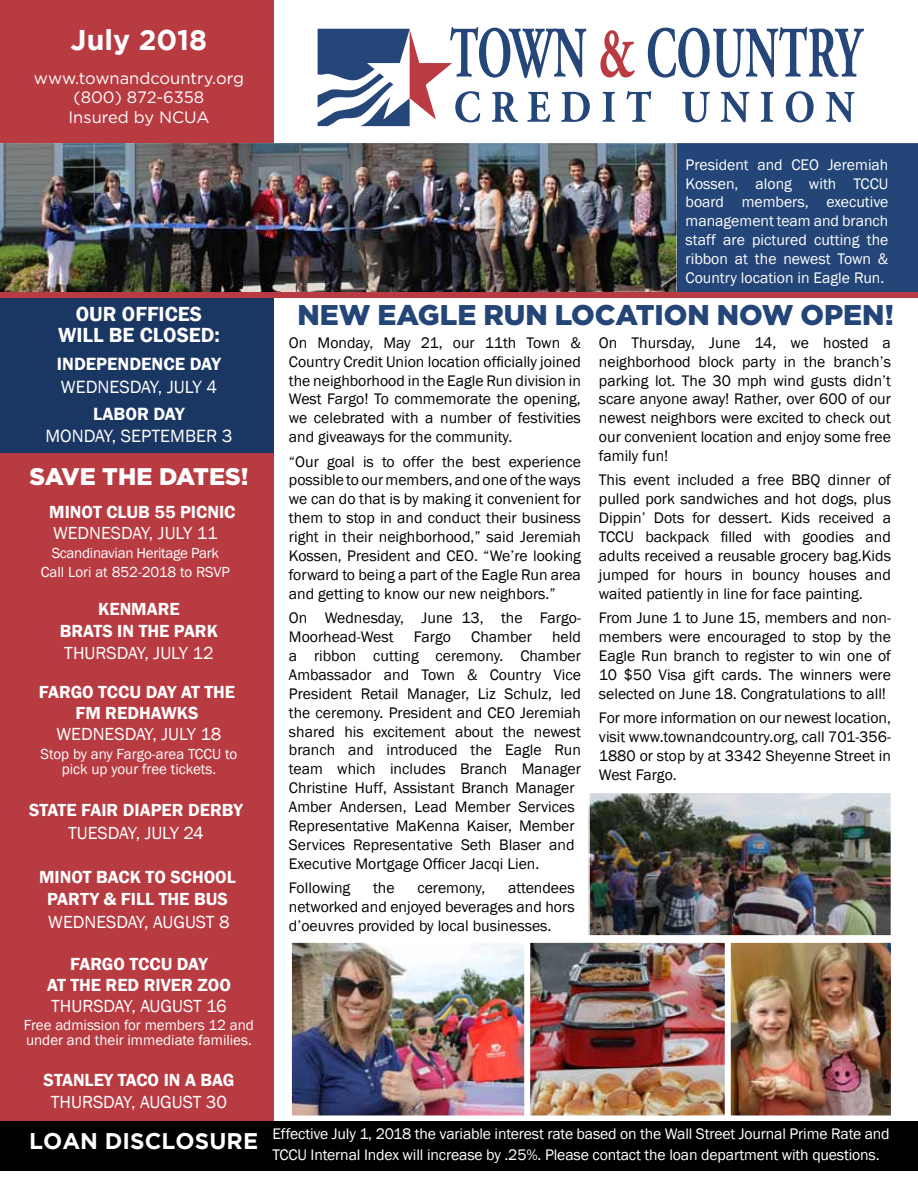
<style>
.page{position:relative;width:918px;height:1188px;background:#fff}
.page>*{position:absolute;margin:0;border:0;box-sizing:border-box;transform-origin:0 0}
.t1{font:900 28.5px "Gotham";color:#244578}
.t2{font:700 28.5px "Gotham";color:#fff}
.t3{font:900 24px "Gotham";color:#fff}
.t4{font:700 22.65px "Gotham";letter-spacing:.005em;color:#fff}
.t5{font:600 21px/21px "Franklin Gothic";color:#fff;text-align:center}
.t6{font:18.3px "Franklin Gothic";color:#fff}
.t7{font:600 18.3px "Franklin Gothic";color:#fff}
.t8{font:600 18px/21.6px "Franklin Gothic";color:#fff;text-align:center}
.t9{font:18px "Franklin Gothic";color:#fff}
.t10{font:16.5px/19.8px "Gotham";color:#fff;text-align:center}
.t11{font:15.75px/18.9px "Franklin Gothic";color:#000;text-align:justify}
.t12{font:15.75px/18.9px "Franklin Gothic";letter-spacing:-.01em;color:#fff}
.t13{font:15px/15px "Franklin Gothic";color:#fff;text-align:center}
.t14{font:15px/18.8px "Franklin Gothic";letter-spacing:-.02em;color:#fff;text-align:center}
</style>
<div class="page">
<img style="left:531px;top:944px;width:193px;height:170px">
<div style="left:527px;top:940px;width:201px;height:178px;border:3px solid #fff"></div>
<img style="left:732px;top:944px;width:158px;height:170px">
<div style="left:728px;top:940px;width:166px;height:178px;border:3px solid #fff"></div>
<img style="left:591px;top:795px;width:298px;height:139px">
<div style="left:588px;top:792px;width:304px;height:145px;border:2px solid #fff"></div>
<div style="left:0;top:0;width:273px;height:1141px;background:#b93b42"></div>
<div style="left:0;top:1121px;width:918px;height:50px;background:#000"></div>
<div style="left:677px;top:143px;width:241px;height:151px;background:#244578"></div>
<img style="left:0;top:143px;width:677px;height:150px">
<svg style="left:600px;top:30px;width:35px;height:47px"></svg>
<svg style="left:648px;top:27px;width:216px;height:51px"></svg>
<svg style="left:603px;top:92px;width:12px;height:30px"></svg>
<svg style="left:627px;top:91px;width:24px;height:31px"></svg>
<svg style="left:682px;top:92px;width:28px;height:30px"></svg>
<svg style="left:721px;top:92px;width:28px;height:30px"></svg>
<svg style="left:761px;top:92px;width:12px;height:30px"></svg>
<svg style="left:786px;top:91px;width:28px;height:31px"></svg>
<svg style="left:826px;top:92px;width:29px;height:30px"></svg>
<svg style="left:318px;top:27px;width:272px;height:99px"></svg>
<div style="left:0;top:293px;width:918px;height:5px;background:#b93b42"></div>
<div style="left:0;top:298px;width:273px;height:155px;background:#1a3663"></div>
<img style="left:293px;top:944px;width:230px;height:170px">
<div style="left:289px;top:940px;width:238px;height:178px;border:3px solid #fff"></div>
<h1 class="t2" style="left:71px;top:24px;width:138px">JULY 2018</h1>
<p class="t10" style="left:34px;top:68px;width:211px">www.townandcountry.org (800) 872-6358<br>Insured by NCUA</p>
<h3 class="t5" style="left:58px;top:304px;width:163px">OUR OFFICES<br>WILL BE CLOSED:</h3>
<p class="t7" style="left:57px;top:352px;width:165px">INDEPENDENCE DAY</p>
<p class="t6" style="left:61px;top:375px;width:60px">Wednesda</p>
<p class="t6" style="left:150px;top:375px;width:69px">y, July 4</p>
<p class="t7" style="left:93px;top:403px;width:93px">LABOR DAY</p>
<p class="t6" style="left:45px;top:424px;width:98px">Monday, September</p>
<p class="t6" style="left:222px;top:424px;width:12px">3</p>
<h2 class="t3" style="left:29px;top:463px;width:220px">SAVE THE DATES!</h2>
<p class="t8" style="left:49px;top:501px;width:186px">MINOT CLUB 55 PICNIC</p>
<p class="t9" style="left:53px;top:522px;width:59px">Wednesda</p>
<p class="t9" style="left:141px;top:522px;width:78px">y, July 11</p>
<p class="t14" style="left:41px;top:544px;width:191px">Scandinavian Heritage Park<br>Call Lori at 852-2018 to RSVP</p>
<p class="t8" style="left:60px;top:599px;width:158px">KENMARE<br>BRATS IN THE PARK</p>
<p class="t9" style="left:64px;top:642px;width:43px">Thursda</p>
<p class="t9" style="left:137px;top:642px;width:78px">y, July 12</p>
<p class="t8" style="left:39px;top:682px;width:198px;line-height:21px">FARGO TCCU DAY AT THE<br>FM REDHAWKS</p>
<p class="t9" style="left:57px;top:723px;width:59px">Wednesda</p>
<p class="t9" style="left:145px;top:723px;width:78px">y, July 18</p>
<p class="t13" style="left:41px;top:747px;width:198px">Stop by any Fargo-area TCCU to pick up your free tickets.</p>
<p class="t8" style="left:29px;top:800px;width:215px">STATE FAIR DIAPER DERBY</p>
<p class="t9" style="left:68px;top:822px;width:31px">Tuesda</p>
<p class="t9" style="left:128px;top:822px;width:78px">y, July 24</p>
<p class="t8" style="left:39px;top:867px;width:198px">MINOT BACK TO SCHOOL<br>PARTY &amp; FILL THE BUS</p>
<p class="t9" style="left:48px;top:911px;width:59px">Wednesda</p>
<p class="t9" style="left:136px;top:911px;width:95px">y, August 8</p>
<p class="t8" style="left:47px;top:954px;width:185px;line-height:21px">FARGO TCCU DAY<br>AT THE RED RIVER ZOO</p>
<p class="t9" style="left:51px;top:995px;width:43px">Thursda</p>
<p class="t9" style="left:123px;top:995px;width:105px">y, August 16</p>
<p class="t13" style="left:24px;top:1018px;width:232px;text-align:left">Free admission for members 12 and under and their immediate families.</p>
<p class="t8" style="left:44px;top:1069px;width:192px">STANLEY TACO IN A BAG</p>
<p class="t9" style="left:51px;top:1091px;width:43px">Thursda</p>
<p class="t9" style="left:123px;top:1091px;width:105px">y, August 30</p>
<h3 class="t4" style="left:29px;top:1128px;width:231px">LOAN DISCLOSURE</h3>
<p class="t12" style="left:686px;top:155px;width:204px">President and CEO Jeremiah<br>Kossen, along with TCCU board members, executive management team and branch staff are pictured cutting the ribbon at the newest Town &amp;<br>Country location in Eagle Run.</p>
<h1 class="t1" style="left:297px;top:299px;width:598px">NEW EAGLE RUN LOCATION NOW OPEN!</h1>
<p class="t11" style="left:289px;top:333px;width:294px">On Monday, May 21, our 11th Town &amp; Country Credit Union location officially joined the neighborhood in the Eagle Run division in West Fargo! To commemorate the opening, we celebrated with a number of festivities and giveaways for the community.</p>
<p class="t11" style="left:289px;top:452px;width:294px">“Our goal is to offer the best experience possible to our members, and one of the ways we can do that is by making it convenient for them to stop in and conduct their business right in their neighborhood,” said Jeremiah Kossen, President and CEO. “We’re looking forward to being a part of the Eagle Run area and getting to know our new neighbors.”</p>
<p class="t11" style="left:289px;top:609px;width:294px">On Wednesday, June 13, the Fargo-<br>Moorhead-West</p>
<p class="t11" style="left:414px;top:628px;width:39px">Fargo</p>
<p class="t11" style="left:471px;top:628px;width:62px">Chamber</p>
<p class="t11" style="left:289px;top:628px;width:294px;text-align:left;text-indent:263px">held a ribbon cutting ceremony. Chamber Ambassador and Town &amp; Country Vice President Retail Manager, Liz Schulz, led the ceremony. President and CEO Jeremiah shared his excitement about the newest branch and introduced the Eagle Run team which includes Branch Manager Christine Huff, Assistant Branch Manager Amber Andersen, Lead Member Services Representative MaKenna Kaiser, Member Services Representative Seth Blaser and Executive Mortgage Officer Jacqi Lien.</p>
<p class="t11" style="left:289px;top:879px;width:63px">Following</p>
<p class="t11" style="left:373px;top:879px;width:23px">the</p>
<p class="t11" style="left:417px;top:879px;width:69px">ceremony,</p>
<p class="t11" style="left:289px;top:879px;width:287px;text-indent:219px">attendees networked and enjoyed beverages and hors d’oeuvres provided by local businesses.</p>
<p class="t11" style="left:599px;top:333px;width:294px">On Thursday, June 14, we hosted a neighborhood block party in the branch’s parking lot. The 30 mph wind gusts didn’t scare anyone away! Rather, over 600 of our newest neighbors were excited to check out our convenient location and enjoy some free family fun!</p>
<p class="t11" style="left:599px;top:471px;width:294px">This event included a free BBQ dinner of pulled pork sandwiches and hot dogs, plus Dippin’ Dots for dessert. Kids received a TCCU backpack filled with goodies and adults received a reusable grocery bag.Kids jumped for hours in bouncy houses and waited patiently in line for face painting.</p>
<p class="t11" style="left:599px;top:609px;width:294px">From June 1 to June 15, members and non&shy;members were encouraged to stop by the Eagle Run branch to register to win one of 10 $50 Visa gift cards. The winners were selected on June 18. Congratulations to all!</p>
<p class="t11" style="left:599px;top:709px;width:294px">For more information on our newest location, visit www.townandcountry.org, call 701-356- 1880 or stop by at 3342 Sheyenne Street in West Fargo.</p>
<p class="t12" style="left:273px;top:1124px;width:619px;line-height:20.5px">Effective July 1, 2018 the variable interest rate based on the Wall Street Journal Prime Rate and<br>TCCU Internal Index will increase by .25%. Please contact the loan department with questions.</p>
</div>
